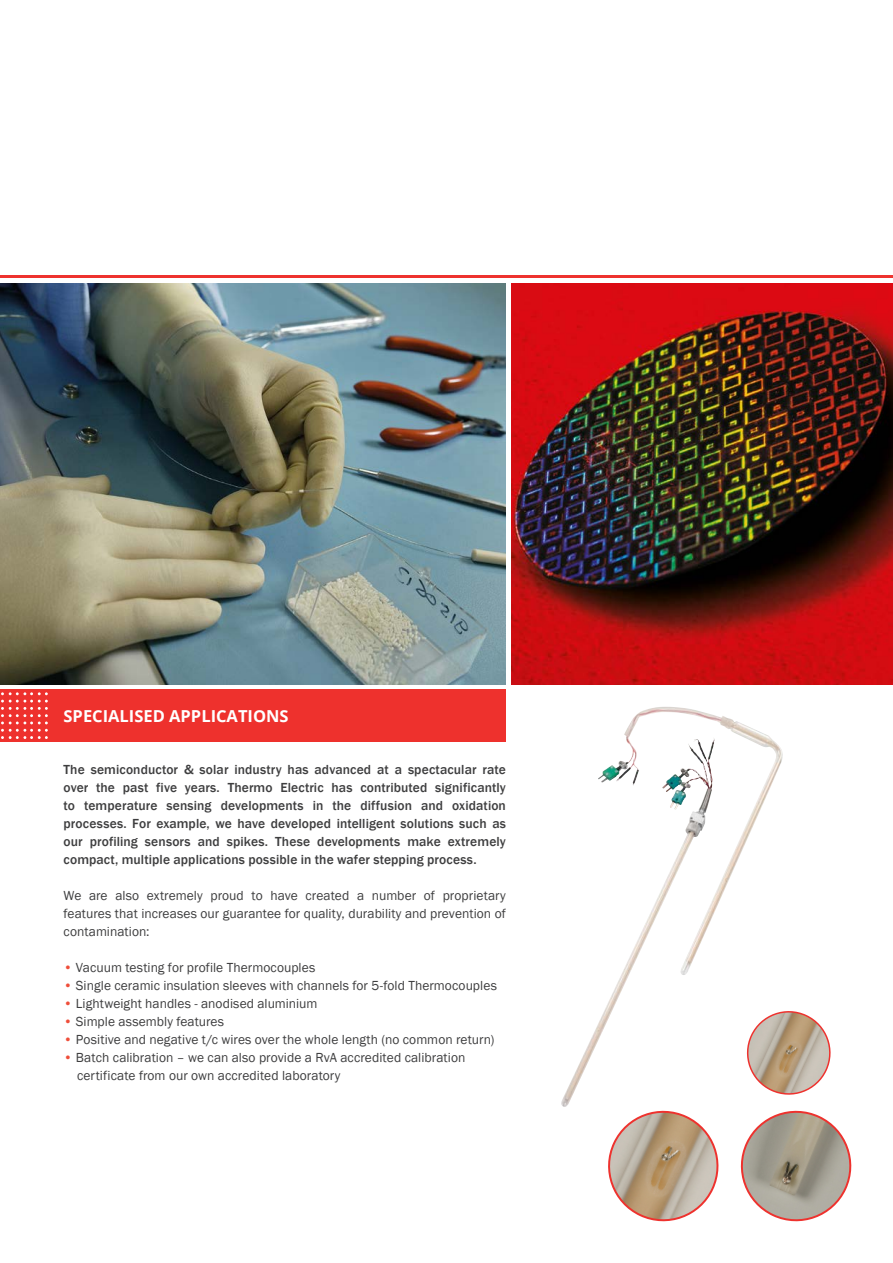
<style>
.page{position:relative;width:893px;height:1263px;background:#fff}
.page>*{position:absolute;margin:0;border:0;box-sizing:border-box;transform-origin:0 0}
.t1{font:700 16.5px "Open Sans";color:#fff}
.Kopje_producten{font:13.5px/18px "Franklin Gothic";letter-spacing:.005em;color:#3e3e3f;text-align:justify}
.Kopje_producten-2{font:500 13.5px/18px "Franklin Gothic";letter-spacing:.01em;color:#3e3e3f;text-align:justify}
.s1{color:#ef4e3a}
</style>
<div class="page">
<hr style="left:0;top:275px;width:893px;height:3px;background:#ee322e">
<div style="left:0;top:689px;width:506px;height:53px;background:#ee312d"></div>
<svg style="left:1px;top:692px;width:47px;height:47px"></svg>
<img style="left:512px;top:283px;width:381px;height:401px">
<img style="left:0;top:283px;width:506px;height:401px">
<img style="left:598px;top:707px;width:133px;height:78px">
<svg style="left:608px;top:1110px;width:111px;height:112px"></svg>
<svg style="left:740px;top:1011px;width:112px;height:211px"></svg>
<p class="t1" style="left:64px;top:704px;width:227px">SPECIALISED APPLICATIONS</p>
<p class="Kopje_producten-2" style="left:64px;top:761px;width:444px">The semiconductor &amp; solar industry has advanced at a spectacular rate over the past five years. Thermo Electric has contributed significantly to temperature sensing developments in the diffusion and oxidation processes. For example, we have developed intelligent solutions such as our profiling sensors and spikes. These developments make extremely compact, multiple applications possible in the wafer stepping process.</p>
<p class="Kopje_producten" style="left:64px;top:887px;width:444px">We are also extremely proud to have created a number of proprietary features that increases our guarantee for quality, durability and prevention of contamination:</p>
<p class="Kopje_producten" style="left:64px;top:959px;width:253px"><span class="s1">•</span> Vacuum testing for profile Thermocouples</p>
<p class="Kopje_producten" style="left:64px;top:977px;width:435px"><span class="s1">•</span> Single ceramic insulation sleeves with channels for 5-fold Thermocouples</p>
<p class="Kopje_producten" style="left:64px;top:995px;width:255px"><span class="s1">•</span> Lightweight handles - anodised aluminium</p>
<p class="Kopje_producten" style="left:64px;top:1013px;width:162px"><span class="s1">•</span> Simple assembly features</p>
<p class="Kopje_producten" style="left:64px;top:1031px;width:432px"><span class="s1">•</span> Positive and negative t/c wires over the whole length (no common return)</p>
<p class="Kopje_producten" style="left:77px;top:1049px;width:390px;text-indent:-14px"><span class="s1">•</span> Batch calibration – we can also provide a RvA accredited calibration certificate from our own accredited laboratory</p>
</div>
